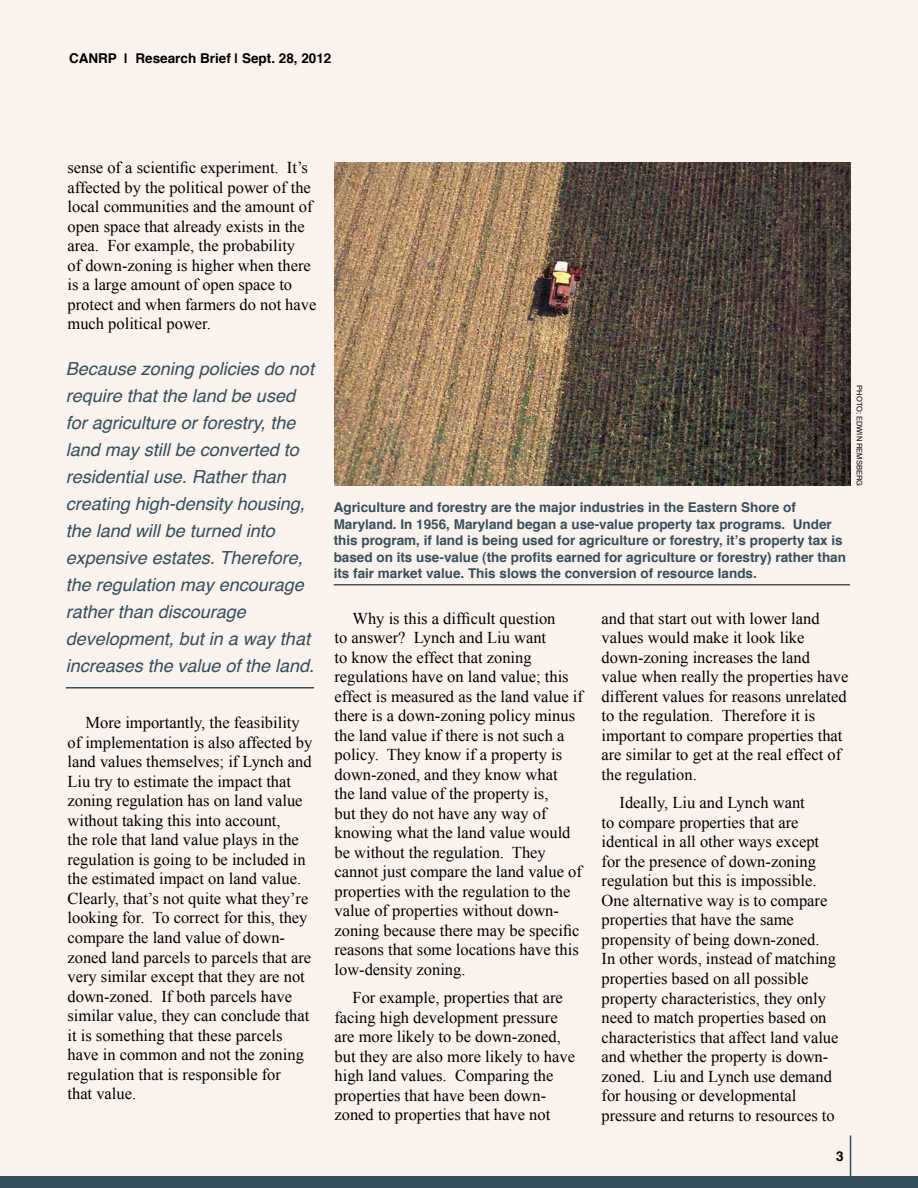
<style>
.page{position:relative;width:918px;height:1188px;background:#f9f2ed}
.page>*{position:absolute;margin:0;border:0;box-sizing:border-box;transform-origin:0 0}
.t1{font:italic 18px/27px "Helvetica";color:#344f5c}
.t2{font:16.5px/19.5px "Times New Roman";color:#000}
.t3{font:700 13.5px/16.5px "Helvetica";color:#344f5c}
.t4{font:700 13.5px "Helvetica";color:#000}
.t5{font:7.5px "Helvetica";color:#000}
</style>
<div class="page">
<div style="left:0;top:1176px;width:918px;height:12px;background:#344f5c"></div>
<hr style="left:850px;top:1136px;width:1px;height:40px;background:#344f5c">
<img style="left:334px;top:162px;width:516px;height:324px">
<hr style="left:334px;top:584px;width:516px;height:1px;background:#000">
<hr style="left:66px;top:687px;width:248px;height:1px;background:#344f5c">
<p class="t4" style="left:69px;top:47px;width:264px">CANRP | Research Brief | Sept. 28, 2012</p>
<p class="t2" style="left:68px;top:158px;width:250px">sense of a scientific experiment. It’s affected by the political power of the local communities and the amount of open space that already exists in the area. For example, the probability<br>of down-zoning is higher when there is a large amount of open space to protect and when farmers do not have much political power.</p>
<p class="t1" style="left:66px;top:356px;width:250px">Because zoning policies do not require that the land be used for agriculture or forestry, the land may still be converted to residential use. Rather than creating high-density housing, the land will be turned into expensive estates. Therefore, the regulation may encourage rather than discourage development, but in a way that increases the value of the land.</p>
<p class="t2" style="left:68px;top:713px;width:246px;text-indent:18px">More importantly, the feasibility of implementation is also affected by land values themselves; if Lynch and Liu try to estimate the impact that zoning regulation has on land value without taking this into account,<br>the role that land value plays in the regulation is going to be included in the estimated impact on land value.<br>Clearly, that’s not quite what they’re looking for. To correct for this, they compare the land value of down&shy;zoned land parcels to parcels that are very similar except that they are not down-zoned. If both parcels have similar value, they can conclude that it is something that these parcels have in common and not the zoning regulation that is responsible for<br>that value.</p>
<p class="t3" style="left:334px;top:500px;width:514px">Agriculture and forestry are the major industries in the Eastern Shore of Maryland. In 1956, Maryland began a use-value property tax programs. Under this program, if land is being used for agriculture or forestry, it’s property tax is based on its use-value (the profits earned for agriculture or forestry) rather than its fair market value. This slows the conversion of resource lands.</p>
<p class="t5" style="left:865px;top:385px;width:102px;rotate:90deg">PHOTO: Edwin Remsberg</p>
<p class="t2" style="left:335px;top:608px;width:250px;text-indent:18px">Why is this a difficult question<br>to answer? Lynch and Liu want<br>to know the effect that zoning regulations have on land value; this effect is measured as the land value if there is a down-zoning policy minus the land value if there is not such a policy. They know if a property is down-zoned, and they know what<br>the land value of the property is,<br>but they do not have any way of knowing what the land value would be without the regulation. They cannot just compare the land value of properties with the regulation to the value of properties without down&shy;zoning because there may be specific reasons that some locations have this low-density zoning.</p>
<p class="t2" style="left:335px;top:988px;width:242px;text-indent:18px">For example, properties that are facing high development pressure are more likely to be down-zoned, but they are also more likely to have high land values. Comparing the properties that have been down&shy;zoned to properties that have not</p>
<p class="t2" style="left:602px;top:608px;width:248px">and that start out with lower land values would make it look like down-zoning increases the land value when really the properties have different values for reasons unrelated to the regulation. Therefore it is important to compare properties that are similar to get at the real effect of the regulation.</p>
<p class="t2" style="left:602px;top:793px;width:239px;text-indent:18px">Ideally, Liu and Lynch want<br>to compare properties that are identical in all other ways except for the presence of down-zoning regulation but this is impossible.<br>One alternative way is to compare properties that have the same propensity of being down-zoned.<br>In other words, instead of matching properties based on all possible property characteristics, they only need to match properties based on characteristics that affect land value and whether the property is down&shy;zoned. Liu and Lynch use demand for housing or developmental pressure and returns to resources to</p>
<p class="t4" style="left:836px;top:1145px;width:9px">3</p>
</div>
